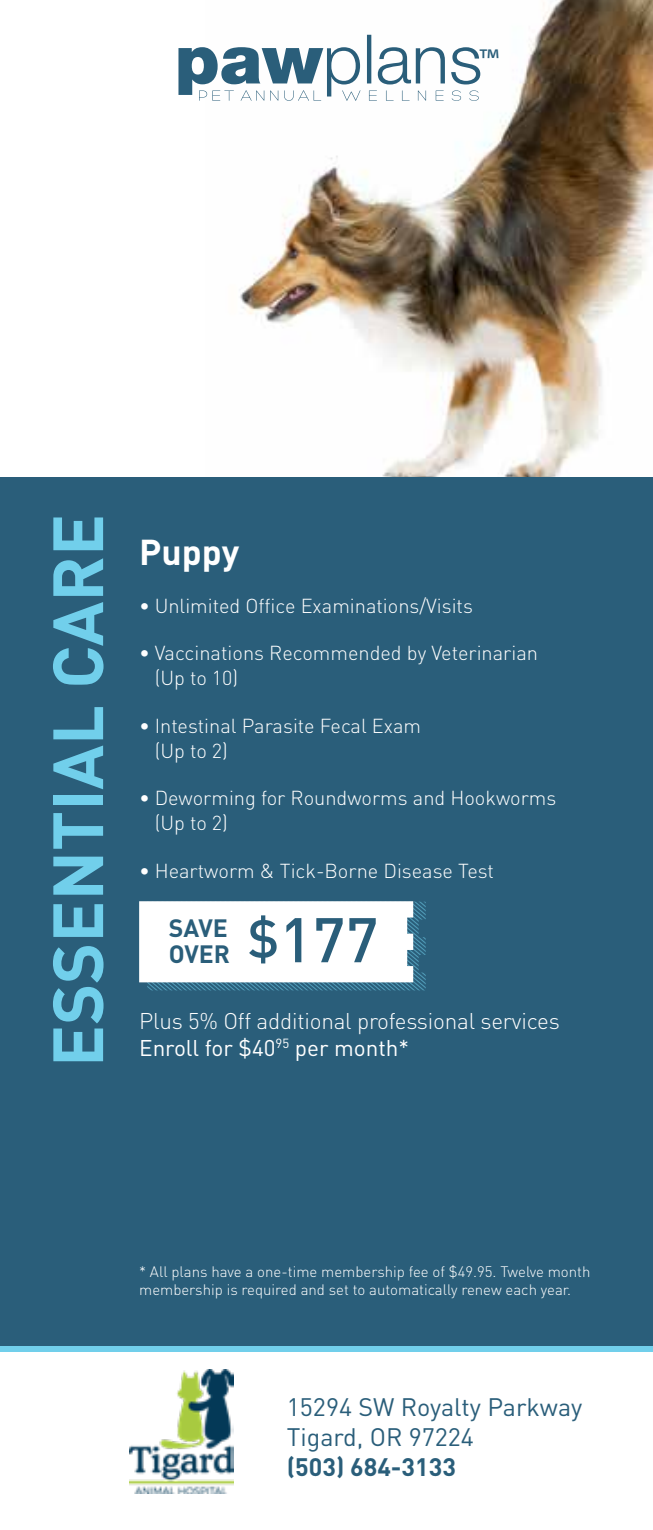
<style>
.page{position:relative;width:653px;height:1530px;background:#fff}
.page>*{position:absolute;margin:0;border:0;box-sizing:border-box;transform-origin:0 0}
.t1{font:700 69.75px "DIN";color:#71cfeb}
.t2{font:700 35.5px "DIN";color:#fff}
.t3{font:300 32px "Raleway";color:#2a5e7a}
.t4{font:25px/30px "DIN";color:#2a5e7a}
.t5{font:700 25px "DIN";color:#2a5e7a}
.t6{font:700 24.75px/26.5px "DIN";color:#2a5e7a}
.t7{font:300 22.5px/27px "DIN";letter-spacing:-.01em;color:#fff}
.t8{font:300 20px/25px "DIN";color:#fff}
.t9{font:300 15px/17.5px "DIN";color:#fff}
.s1{font-weight:500;font-size:62px}
.s2{font-weight:400}
</style>
<div class="page">
<img style="left:240px;top:0;width:412px;height:477px">
<div style="left:0;top:477px;width:652px;height:873px;background:#2a5e7a"></div>
<svg style="left:139px;top:901px;width:286px;height:89px;background:#e4ebef"></svg>
<div style="left:0;top:1346px;width:652px;height:6px;background:#71cfeb"></div>
<img style="left:129px;top:1370px;width:104px;height:124px">
<svg style="left:178px;top:35px;width:302px;height:67px"></svg>
<h3 class="t3" style="left:478px;top:40px;width:22px">™</h3>
<h1 class="t1" style="left:32px;top:1067px;width:555px;rotate:-90deg">ESSENTIAL CARE</h1>
<h2 class="t2" style="left:139px;top:529px;width:102px">Puppy</h2>
<p class="t8" style="left:139px;top:593px;width:335px">• Unlimited Office Examinations/Visits</p>
<p class="t8" style="left:155px;top:640px;width:385px;text-indent:-16px">• Vaccinations Recommended by Veterinarian (Up to 10)</p>
<p class="t8" style="left:155px;top:713px;width:268px;text-indent:-16px">• Intestinal Parasite Fecal Exam (Up to 2)</p>
<p class="t8" style="left:155px;top:785px;width:403px;text-indent:-16px">• Deworming for Roundworms and Hookworms (Up to 2)</p>
<p class="t8" style="left:139px;top:858px;width:356px">• Heartworm &amp; Tick-Borne Disease Test</p>
<p class="t6" style="left:169px;top:913px;width:211px">SAVE<br>OVER <sup>$</sup><span class="s1">177</span></p>
<p class="t7" style="left:139px;top:1007px;width:422px">Plus 5% Off additional professional services<br><span class="s2">Enroll for $40</span><sup>95</sup> <span class="s2">per month*</span></p>
<p class="t9" style="left:139px;top:1263px;width:452px">* All plans have a one-time membership fee of $49.95. Twelve month membership is required and set to automatically renew each year.</p>
<p class="t4" style="left:287px;top:1391px;width:297px">15294 SW Royalty Parkway<br>Tigard, OR 97224</p>
<p class="t5" style="left:287px;top:1450px;width:171px">(503) 684-3133</p>
</div>
